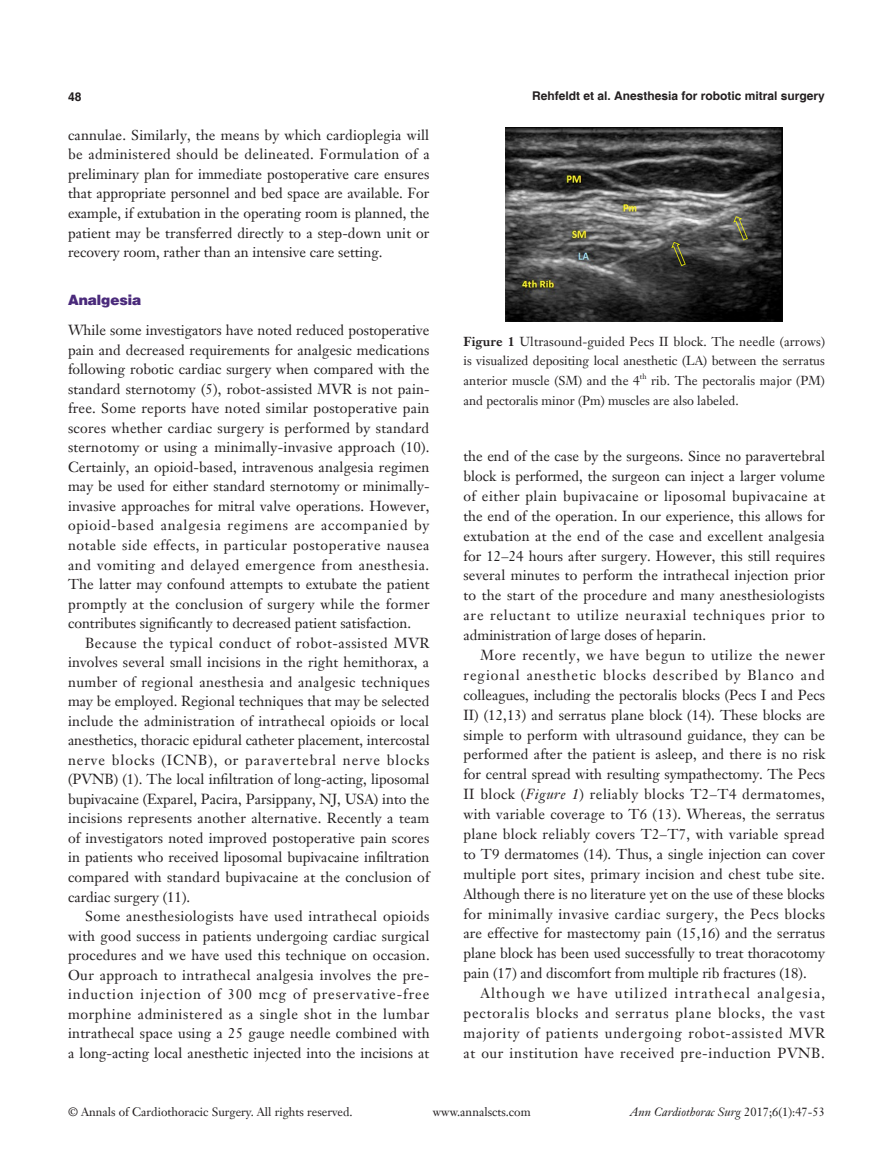
<style>
.page{position:relative;width:893px;height:1170px;background:#fff}
.page>*{position:absolute;margin:0;border:0;box-sizing:border-box;transform-origin:0 0}
.t1{font:14.25px/19.5px "Janson Text LT";color:#231f20;text-align:justify}
.一级标题下沉{font:900 14.25px "Helvetica";color:#4a2a7b}
.二级标题下沉{font:12.75px/19.5px "Janson Text LT";color:#231f20;text-align:justify}
.t2{font:12px "Janson Text LT";color:#231f20}
.t3{font:700 12px "Helvetica";color:#231f20}
.t4{font:italic 12px "Janson Text LT";color:#231f20}
.二级标题下沉-2{font:7.5px "Janson Text LT";color:#231f20}
.s1{font-weight:700}
.s2{font-style:italic}
.s3{font-style:normal}
</style>
<div class="page">
<img style="left:506px;top:128px;width:276px;height:193px">
<p class="t3" style="left:68px;top:89px;width:15px">48</p>
<p class="t3" style="left:532px;top:88px;width:294px">Rehfeldt et al. Anesthesia for robotic mitral surgery</p>
<p class="t1" style="left:68px;top:125px;width:363px">cannulae. Similarly, the means by which cardioplegia will be administered should be delineated. Formulation of a preliminary plan for immediate postoperative care ensures that appropriate personnel and bed space are available. For example, if extubation in the operating room is planned, the patient may be transferred directly to a step-down unit or recovery room, rather than an intensive care setting.</p>
<p class="一级标题下沉" style="left:68px;top:291px;width:75px">Analgesia</p>
<p class="t1" style="left:68px;top:320px;width:363px">While some investigators have noted reduced postoperative pain and decreased requirements for analgesic medications following robotic cardiac surgery when compared with the standard sternotomy (5), robot-assisted MVR is not pain&shy;free. Some reports have noted similar postoperative pain scores whether cardiac surgery is performed by standard sternotomy or using a minimally-invasive approach (10).<br>Certainly, an opioid-based, intravenous analgesia regimen may be used for either standard sternotomy or minimally&shy;invasive approaches for mitral valve operations. However, opioid-based analgesia regimens are accompanied by notable side effects, in particular postoperative nausea and vomiting and delayed emergence from anesthesia.<br>The latter may confound attempts to extubate the patient promptly at the conclusion of surgery while the former contributes significantly to decreased patient satisfaction.</p>
<p class="t1" style="left:68px;top:632px;width:363px;text-indent:17px">Because the typical conduct of robot-assisted MVR involves several small incisions in the right hemithorax, a number of regional anesthesia and analgesic techniques may be employed. Regional techniques that may be selected include the administration of intrathecal opioids or local anesthetics, thoracic epidural catheter placement, intercostal nerve blocks (ICNB), or paravertebral nerve blocks (PVNB) (1). The local infiltration of long-acting, liposomal bupivacaine (Exparel, Pacira, Parsippany, NJ, USA) into the incisions represents another alternative. Recently a team of investigators noted improved postoperative pain scores in patients who received liposomal bupivacaine infiltration compared with standard bupivacaine at the conclusion of cardiac surgery (11).</p>
<p class="t1" style="left:68px;top:906px;width:363px;text-indent:17px">Some anesthesiologists have used intrathecal opioids with good success in patients undergoing cardiac surgical procedures and we have used this technique on occasion.<br>Our approach to intrathecal analgesia involves the pre&shy;induction injection of 300 mcg of preservative-free morphine administered as a single shot in the lumbar intrathecal space using a 25 gauge needle combined with a long-acting local anesthetic injected into the incisions at</p>
<p class="二级标题下沉" style="left:463px;top:331px;width:363px"><span class="s1">Figure 1</span> Ultrasound-guided Pecs II block. The needle (arrows) is visualized depositing local anesthetic (LA) between the serratus anterior muscle (SM) and the 4</p>
<p class="二级标题下沉-2" style="left:640px;top:371px;width:8px">th</p>
<p class="二级标题下沉" style="left:463px;top:370px;width:363px;text-indent:188px">rib. The pectoralis major (PM) and pectoralis minor (Pm) muscles are also labeled.</p>
<p class="t1" style="left:463px;top:446px;width:363px;line-height:20px">the end of the case by the surgeons. Since no paravertebral block is performed, the surgeon can inject a larger volume of either plain bupivacaine or liposomal bupivacaine at the end of the operation. In our experience, this allows for extubation at the end of the case and excellent analgesia for 12–24 hours after surgery. However, this still requires several minutes to perform the intrathecal injection prior to the start of the procedure and many anesthesiologists are reluctant to utilize neuraxial techniques prior to administration of large doses of heparin.</p>
<p class="t1" style="left:463px;top:645px;width:363px;line-height:20px;text-indent:17px">More recently, we have begun to utilize the newer regional anesthetic blocks described by Blanco and colleagues, including the pectoralis blocks (Pecs I and Pecs II) (12,13) and serratus plane block (14). These blocks are simple to perform with ultrasound guidance, they can be performed after the patient is asleep, and there is no risk for central spread with resulting sympathectomy. The Pecs II block (<span class="s2">Figure 1</span>) reliably blocks T2–T4 dermatomes, with variable coverage to T6 (13). Whereas, the serratus plane block reliably covers T2–T7, with variable spread to T9 dermatomes (14). Thus, a single injection can cover multiple port sites, primary incision and chest tube site.<br>Although there is no literature yet on the use of these blocks for minimally invasive cardiac surgery, the Pecs blocks are effective for mastectomy pain (15,16) and the serratus plane block has been used successfully to treat thoracotomy pain (17) and discomfort from multiple rib fractures (18).</p>
<p class="t1" style="left:463px;top:983px;width:363px;line-height:20px;text-indent:17px">Although we have utilized intrathecal analgesia, pectoralis blocks and serratus plane blocks, the vast majority of patients undergoing robot-assisted MVR at our institution have received pre-induction PVNB.</p>
<p class="t2" style="left:68px;top:1104px;width:286px">© Annals of Cardiothoracic Surgery. All rights reserved.</p>
<p class="t2" style="left:433px;top:1104px;width:99px">www.annalscts.com</p>
<p class="t4" style="left:630px;top:1104px;width:196px">Ann Cardiothorac Surg <span class="s3">2017;6(1):47-53</span></p>
</div>
